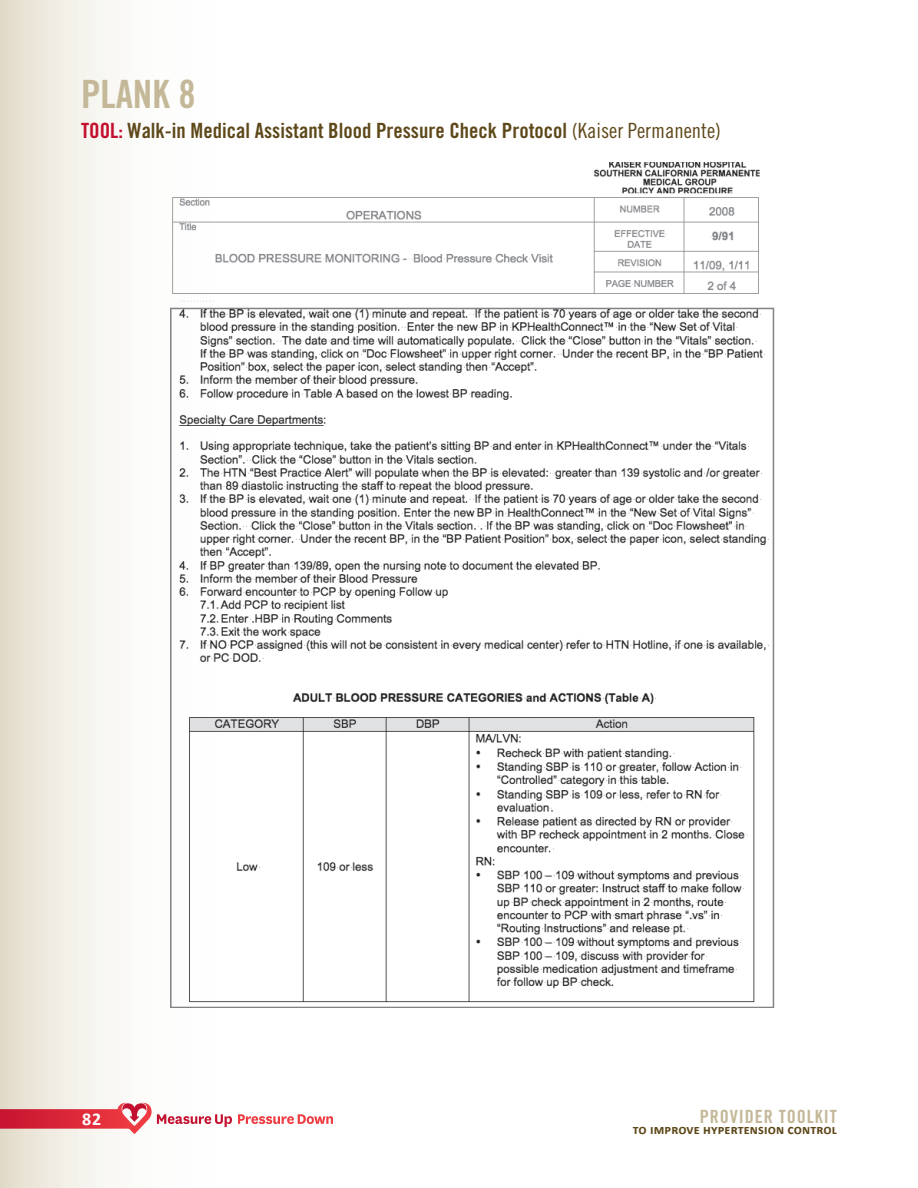
<style>
.page{position:relative;width:918px;height:1188px;background:#fff}
.page>*{position:absolute;margin:0;border:0;box-sizing:border-box;transform-origin:0 0}
.t1{font:39px "Trade Gothic Bold Cond Twenty";color:#c4b898}
.t2{font:21px "Trade Gothic Bold Cond Twenty";color:#5e481a}
.t3{font:18.3px "Trade Gothic Bold Cond Twenty";letter-spacing:.05em;color:#c4b898}
.t4{font:700 18px "Calibri";color:#fff}
.t5{font:700 13.5px "Calibri";letter-spacing:.01em;color:#5e481a}
.s1{color:#c3102f}
.s2{font-family:"Trade Gothic Cond Eighteen"}
</style>
<div class="page">
<svg style="left:0;top:0;width:145px;height:1188px"></svg>
<svg style="left:0;top:1103px;width:232px;height:31px"></svg>
<svg style="left:238px;top:1114px;width:95px;height:10px"></svg>
<img style="left:170px;top:162px;width:605px;height:846px">
<h1 class="t1" style="left:81px;top:71px;width:116px">Plank 8</h1>
<p class="t2" style="left:81px;top:118px;width:642px"><span class="s1">Tool:</span> Walk-in Medical Assistant Blood Pressure Check Protocol <span class="s2">(Kaiser Permanente)</span></p>
<p class="t4" style="left:82px;top:1108px;width:21px">82</p>
<p class="t3" style="left:700px;top:1105px;width:137px">Provider Toolkit</p>
<p class="t5" style="left:633px;top:1121px;width:206px">to improve hypertension control</p>
</div>
